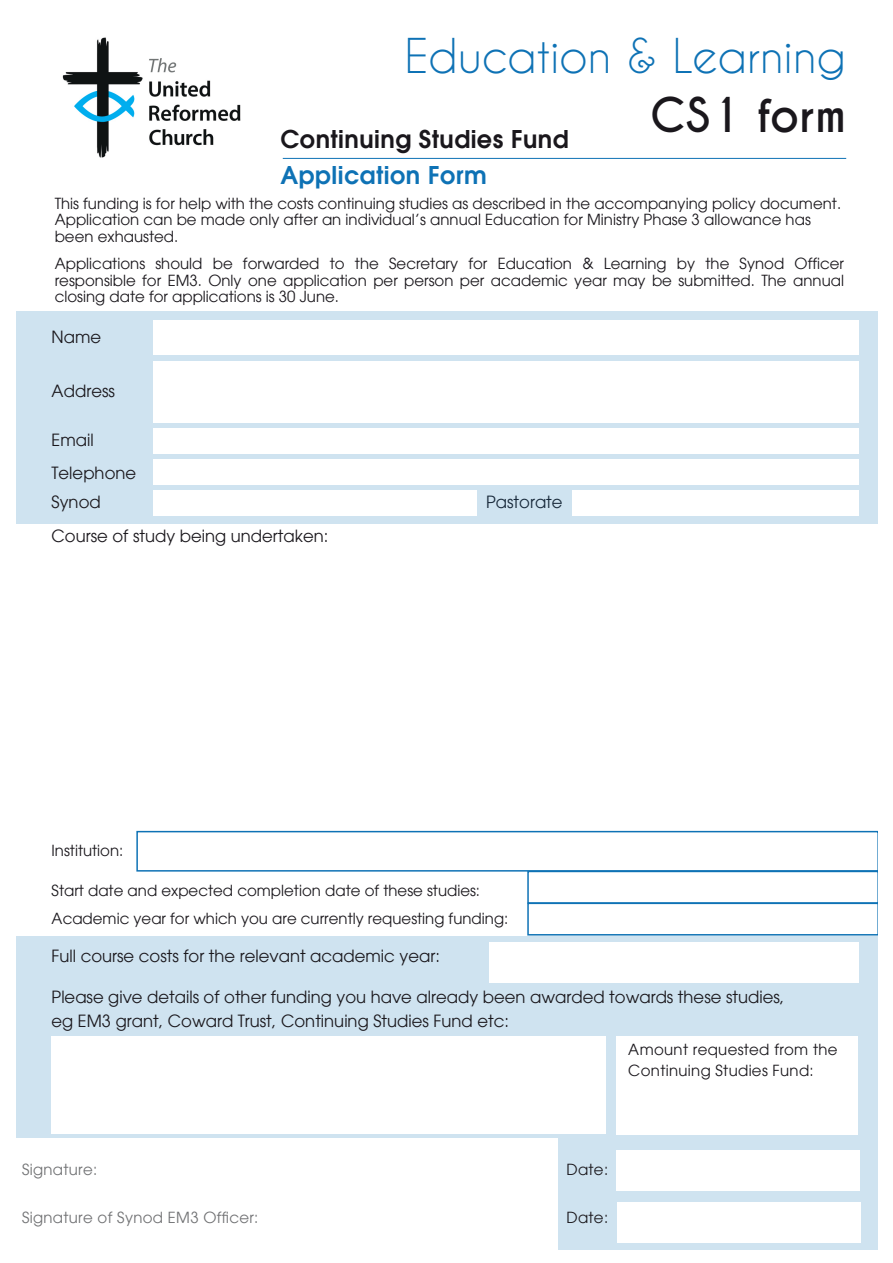
<style>
.page{position:relative;width:893px;height:1263px;background:#fff}
.page>*{position:absolute;margin:0;border:0;box-sizing:border-box;transform-origin:0 0}
.t1{font:45px "Caviar Dreams";letter-spacing:-.005em;color:#0e72b5}
.t2{font:700 45px "Caviar Dreams";color:#1a171c}
.t3{font:600 24px "Avant Garde";letter-spacing:.02em;color:#1a171c}
.t4{font:600 24px "Avant Garde";letter-spacing:.02em;color:#0e72b5}
.t5{font:16.5px/33px "Avant Garde";color:#1a171c}
.t6{font:15px/16.5px "Avant Garde";color:#1a171c}
.t7{font:15px/21px "Avant Garde";letter-spacing:.02em;color:#1a171c}
.t8{font:15px "Avant Garde";letter-spacing:.02em;color:#707173}
</style>
<div class="page">
<div style="left:0;top:311px;width:893px;height:939px;background:#cfe3f0"></div>
<hr style="left:283px;top:158px;width:563px;height:1px;background:#0e72b5">
<div style="left:153px;top:321px;width:705px;height:34px;background:#fff"></div>
<div style="left:153px;top:362px;width:705px;height:61px;background:#fff"></div>
<div style="left:153px;top:428px;width:705px;height:25px;background:#fff"></div>
<div style="left:153px;top:459px;width:705px;height:26px;background:#fff"></div>
<div style="left:153px;top:490px;width:705px;height:26px;background:#fff"></div>
<div style="left:0;top:524px;width:893px;height:411px;background:#fff"></div>
<div style="left:0;top:1138px;width:557px;height:125px;background:#fff"></div>
<div style="left:489px;top:942px;width:369px;height:41px;background:#fff"></div>
<div style="left:617px;top:1036px;width:241px;height:99px;background:#fff"></div>
<div style="left:527px;top:902px;width:352px;height:33px;background:#fff;border:2px solid #0e72b5"></div>
<div style="left:52px;top:1036px;width:554px;height:97px;background:#fff"></div>
<div style="left:617px;top:1150px;width:243px;height:40px;background:#fff"></div>
<div style="left:617px;top:1202px;width:244px;height:41px;background:#fff"></div>
<div style="left:527px;top:871px;width:352px;height:33px;background:#fff;border:2px solid #0e72b5"></div>
<div style="left:136px;top:831px;width:743px;height:40px;background:#fff;border:2px solid #0e72b5"></div>
<div style="left:0;top:277px;width:16px;height:986px;background:#fff"></div>
<div style="left:879px;top:222px;width:14px;height:1041px;background:#fff"></div>
<div style="left:477px;top:490px;width:95px;height:26px;background:#cfe3f0"></div>
<img style="left:62px;top:37px;width:179px;height:121px">
<h1 class="t1" style="left:405px;top:29px;width:443px">Education &amp; Learning</h1>
<h1 class="t2" style="left:650px;top:88px;width:198px">CS1 form</h1>
<h2 class="t3" style="left:281px;top:123px;width:290px">Continuing Studies Fund</h2>
<h2 class="t4" style="left:281px;top:159px;width:207px">Application Form</h2>
<p class="t6" style="left:55px;top:195px;width:788px">This funding is for help with the costs continuing studies as described in the accompanying policy document.<br>Application can be made only after an individual’s annual Education for Ministry Phase 3 allowance has been exhausted.</p>
<p class="t6" style="left:55px;top:255px;width:791px;text-align:justify">Applications should be forwarded to the Secretary for Education &amp; Learning by the Synod Officer responsible for EM3. Only one application per person per academic year may be submitted. The annual closing date for applications is 30 June.</p>
<p class="t5" style="left:52px;top:320px;width:51px">Name</p>
<p class="t5" style="left:52px;top:374px;width:65px">Address</p>
<p class="t5" style="left:52px;top:424px;width:86px">Email<br>Telephone</p>
<p class="t5" style="left:52px;top:485px;width:51px">Synod</p>
<p class="t5" style="left:486px;top:485px;width:78px">Pastorate</p>
<p class="t5" style="left:52px;top:520px;width:278px">Course of study being undertaken:</p>
<p class="t6" style="left:52px;top:842px;width:73px">Institution:</p>
<p class="t6" style="left:52px;top:876px;width:458px;line-height:28.2px">Start date and expected completion date of these studies:<br>Academic year for which you are currently requesting funding:</p>
<p class="t5" style="left:52px;top:939px;width:390px">Full course costs for the relevant academic year:</p>
<p class="t5" style="left:52px;top:984px;width:734px;line-height:24px">Please give details of other funding you have already been awarded towards these studies, eg EM3 grant, Coward Trust, Continuing Studies Fund etc:</p>
<p class="t7" style="left:628px;top:1039px;width:211px">Amount requested from the<br>Continuing Studies Fund:</p>
<p class="t8" style="left:22px;top:1160px;width:77px">Signature:</p>
<p class="t6" style="left:567px;top:1161px;width:43px">Date:</p>
<p class="t8" style="left:22px;top:1208px;width:238px">Signature of Synod EM3 Officer:</p>
<p class="t6" style="left:567px;top:1209px;width:43px">Date:</p>
</div>
